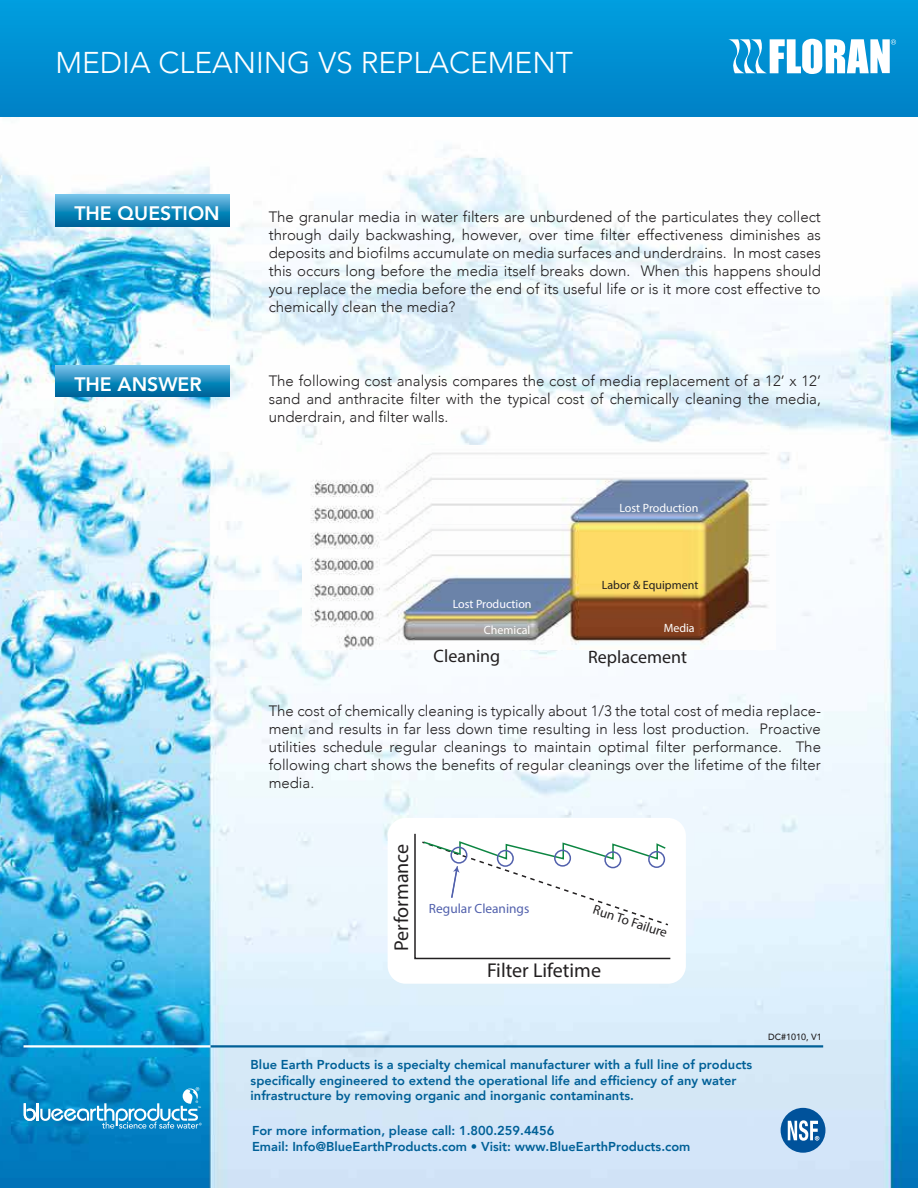
<style>
.page{position:relative;width:918px;height:1188px;background:#fff}
.page>*{position:absolute;margin:0;border:0;box-sizing:border-box;transform-origin:0 0}
.t1{font:300 30px "Avenir";color:#fff}
.t2{font:20.1px "Myriad Pro";color:#221f20}
.t3{font:800 19.5px "Avenir";color:#fff}
.t4{font:18px "Myriad Pro";color:#221f20}
.t5{font:300 15px/18px "Avenir";color:#221f20;text-align:justify}
.t6{font:13.35px "Myriad Pro";color:#5160ac}
.t7{font:13.35px "Myriad Pro";color:#221f20}
.t8{font:800 12.9px/15.5px "Avenir";color:#006097}
.t9{font:12px "Myriad Pro";color:#fff}
.t10{font:12px "Myriad Pro";color:#221f20}
.t11{font:500 9px "Avenir";color:#221f20}
.t12{font:600 2.25px "Myriad Pro";color:#fff}
</style>
<div class="page">
<img style="left:0;top:146px;width:918px;height:1042px">
<img style="left:0;top:0;width:918px;height:117px">
<hr style="left:210px;top:1045px;width:613px;height:3px;background:#006097">
<hr style="left:24px;top:1045px;width:186px;height:3px;background:#fff">
<img style="left:56px;top:195px;width:173px;height:31px">
<img style="left:56px;top:365px;width:173px;height:32px">
<div style="left:781px;top:1108px;width:44px;height:45px;background:#00529b;border-radius:50%"></div>
<svg style="left:788px;top:1120px;width:31px;height:21px"></svg>
<svg style="left:24px;top:1087px;width:178px;height:42px;background:#3099ce"></svg>
<svg style="left:728px;top:39px;width:168px;height:35px"></svg>
<img style="left:302px;top:446px;width:473px;height:203px">
<div style="left:388px;top:818px;width:298px;height:166px;background:#fff;border-radius:18px"></div>
<svg style="left:414px;top:833px;width:257px;height:127px"></svg>
<h1 class="t1" style="left:56px;top:50px;width:519px">MEDIA CLEANING VS REPLACEMENT</h1>
<h3 class="t3" style="left:74px;top:205px;width:147px">THE QUESTION</h3>
<h3 class="t3" style="left:74px;top:376px;width:129px">THE ANSWER</h3>
<p class="t12" style="left:198px;top:1106px;width:4px">TM</p>
<p class="t5" style="left:269px;top:209px;width:554px">The granular media in water filters are unburdened of the particulates they collect through daily backwashing, however, over time filter effectiveness diminishes as deposits and biofilms accumulate on media surfaces and underdrains. In most cases this occurs long before the media itself breaks down. When this happens should you replace the media before the end of its useful life or is it more cost effective to chemically clean the media?</p>
<p class="t5" style="left:269px;top:373px;width:554px">The following cost analysis compares the cost of media replacement of a 12’ x 12’ sand and anthracite filter with the typical cost of chemically cleaning the media, underdrain, and filter walls.</p>
<p class="t9" style="left:619px;top:503px;width:80px">Lost Production</p>
<p class="t9" style="left:453px;top:600px;width:80px">Lost Production</p>
<p class="t10" style="left:602px;top:581px;width:98px">Labor &amp; Equipment</p>
<p class="t9" style="left:484px;top:625px;width:48px">Chemical</p>
<p class="t9" style="left:664px;top:623px;width:33px">Media</p>
<p class="t4" style="left:434px;top:650px;width:68px">Cleaning</p>
<p class="t4" style="left:588px;top:650px;width:100px">Replacement</p>
<p class="t5" style="left:269px;top:703px;width:554px">The cost of chemically cleaning is typically about 1/3 the total cost of media replace&shy;ment and results in far less down time resulting in less lost production. Proactive utilities schedule regular cleanings to maintain optimal filter performance. The following chart shows the benefits of regular cleanings over the lifetime of the filter media.</p>
<h2 class="t2" style="left:394px;top:951px;width:109px;rotate:-90deg">Performance</h2>
<p class="t6" style="left:429px;top:904px;width:102px">Regular Cleanings</p>
<p class="t7" style="left:595px;top:904px;width:79px;rotate:18deg">Run To Failure</p>
<h2 class="t2" style="left:487px;top:963px;width:116px">Filter Lifetime</h2>
<p class="t8" style="left:251px;top:1058px;width:503px">Blue Earth Products is a specialty chemical manufacturer with a full line of products specifically engineered to extend the operational life and efficiency of any water infrastructure by removing organic and inorganic contaminants.</p>
<p class="t8" style="left:252px;top:1124px;width:440px">For more information, please call: 1.800.259.4456<br>Email: Info@BlueEarthProducts.com ï Visit: www.BlueEarthProducts.com</p>
<p class="t11" style="left:768px;top:1033px;width:55px">DC#1010, V1</p>
</div>
